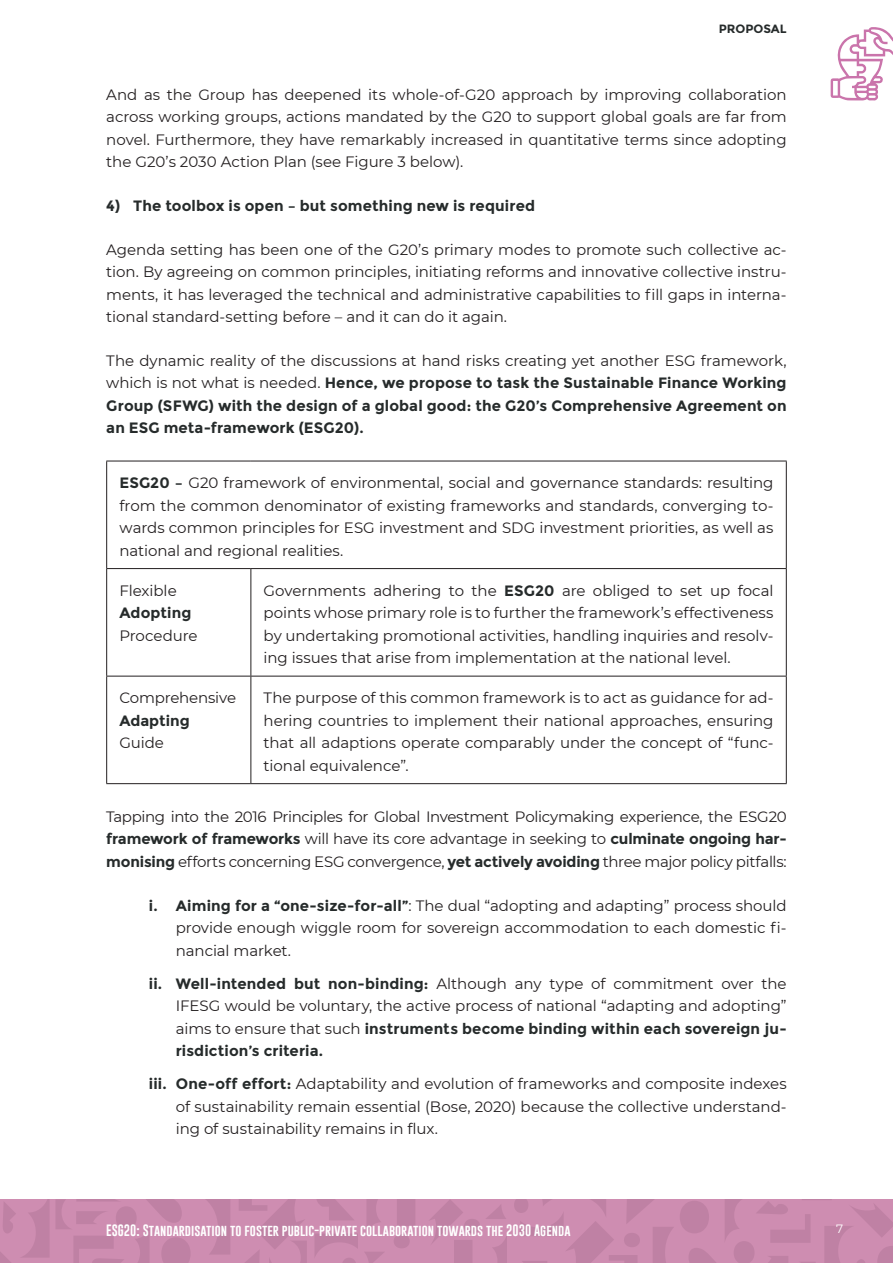
<style>
.page{position:relative;width:893px;height:1263px;background:#fff}
.page>*{position:absolute;margin:0;border:0;box-sizing:border-box;transform-origin:0 0}
.t1{font:15px/22.5px "Montserrat";letter-spacing:-.005em;color:#231f20;text-align:justify}
.t2{font:700 15px/22.5px "Montserrat";letter-spacing:.01em;color:#262b2b;text-align:justify}
.t3{font:12px "Gobold";color:#fff}
.t4{font:700 12px "Montserrat";color:#262b2b}
.t5{font:12px "Montserrat";color:#fff}
.s1{font-weight:400;color:#231f20}
.s2{font-weight:700;color:#262b2b}
</style>
<div class="page">
<hr style="left:106px;top:461px;width:145px;height:1px;background:#231f20">
<hr style="left:106px;top:461px;width:1px;height:107px;background:#231f20">
<hr style="left:251px;top:461px;width:536px;height:1px;background:#231f20">
<hr style="left:786px;top:461px;width:1px;height:107px;background:#231f20">
<hr style="left:106px;top:568px;width:145px;height:1px;background:#231f20">
<hr style="left:106px;top:569px;width:1px;height:107px;background:#231f20">
<hr style="left:251px;top:568px;width:536px;height:1px;background:#231f20">
<hr style="left:250px;top:569px;width:1px;height:107px;background:#231f20">
<hr style="left:786px;top:569px;width:1px;height:107px;background:#231f20">
<hr style="left:106px;top:676px;width:145px;height:1px;background:#231f20">
<hr style="left:106px;top:676px;width:1px;height:107px;background:#231f20">
<hr style="left:251px;top:676px;width:536px;height:1px;background:#231f20">
<hr style="left:250px;top:676px;width:1px;height:107px;background:#231f20">
<hr style="left:786px;top:676px;width:1px;height:107px;background:#231f20">
<hr style="left:106px;top:783px;width:145px;height:1px;background:#231f20">
<hr style="left:251px;top:783px;width:536px;height:1px;background:#231f20">
<div style="left:0;top:1199px;width:893px;height:64px;background:#ce8db1"></div>
<svg style="left:514px;top:1199px;width:379px;height:64px"></svg>
<svg style="left:430px;top:1200px;width:77px;height:63px"></svg>
<svg style="left:0;top:1199px;width:415px;height:64px"></svg>
<svg style="left:831px;top:27px;width:62px;height:74px"></svg>
<p class="t4" style="left:719px;top:21px;width:69px">PROPOSAL</p>
<p class="t1" style="left:106px;top:82px;width:682px">And as the Group has deepened its whole-of-G20 approach by improving collaboration across working groups, actions mandated by the G20 to support global goals are far from novel. Furthermore, they have remarkably increased in quantitative terms since adopting the G20’s 2030 Action Plan (see Figure 3 below).</p>
<p class="t2" style="left:106px;top:194px;width:430px">4) The toolbox is open – but something new is required</p>
<p class="t1" style="left:106px;top:237px;width:682px">Agenda setting has been one of the G20’s primary modes to promote such collective ac&shy;tion. By agreeing on common principles, initiating reforms and innovative collective instru&shy;ments, it has leveraged the technical and administrative capabilities to fill gaps in interna&shy;tional standard-setting before – and it can do it again.</p>
<p class="t2" style="left:106px;top:349px;width:682px"><span class="s1">The dynamic reality of the discussions at hand risks creating yet another ESG framework, which is not what is needed.</span> Hence, we propose to task the Sustainable Finance Working Group (SFWG) with the design of a global good: the G20’s Comprehensive Agreement on an ESG meta-framework (ESG20).</p>
<p class="t1" style="left:119px;top:471px;width:656px"><span class="s2">ESG20 –</span> G20 framework of environmental, social and governance standards: resulting from the common denominator of existing frameworks and standards, converging to&shy;wards common principles for ESG investment and SDG investment priorities, as well as national and regional realities.</p>
<p class="t1" style="left:119px;top:579px;width:59px">Flexible</p>
<p class="t2" style="left:119px;top:602px;width:73px">Adopting</p>
<p class="t1" style="left:119px;top:624px;width:80px">Procedure</p>
<p class="t1" style="left:264px;top:579px;width:511px">Governments adhering to the <span class="s2">ESG20</span> are obliged to set up focal points whose primary role is to further the framework’s effectiveness by undertaking promotional activities, handling inquiries and resolv&shy;ing issues that arise from implementation at the national level.</p>
<p class="t1" style="left:264px;top:686px;width:511px">The purpose of this common framework is to act as guidance for ad&shy;hering countries to implement their national approaches, ensuring that all adaptions operate comparably under the concept of “func&shy;tional equivalence”.</p>
<p class="t1" style="left:106px;top:805px;width:682px">Tapping into the 2016 Principles for Global Investment Policymaking experience, the ESG20 <span class="s2">framework of frameworks</span> will have its core advantage in seeking to <span class="s2">culminate ongoing har&shy;monising</span> efforts concerning ESG convergence, <span class="s2">yet actively avoiding</span> three major policy pitfalls:</p>
<p class="t1" style="left:176px;top:893px;width:612px;text-indent:-27px"><span class="s2">i. Aiming for a “one-size-for-all”</span>: The dual “adopting and adapting” process should provide enough wiggle room for sovereign accommodation to each domestic fi&shy;nancial market.</p>
<p class="t1" style="left:176px;top:971px;width:612px;text-indent:-27px"><span class="s2">ii. Well-intended but non-binding:</span> Although any type of commitment over the IFESG would be voluntary, the active process of national “adapting and adopting” aims to ensure that such <span class="s2">instruments become binding within each sovereign ju&shy;risdiction’s criteria.</span></p>
<p class="t1" style="left:176px;top:1072px;width:612px;text-indent:-27px"><span class="s2">iii. One-off effort:</span> Adaptability and evolution of frameworks and composite indexes of sustainability remain essential (Bose, 2020) because the collective understand&shy;ing of sustainability remains in flux.</p>
<p class="t1" style="left:119px;top:686px;width:118px">Comprehensive</p>
<p class="t2" style="left:119px;top:709px;width:72px">Adapting</p>
<p class="t1" style="left:119px;top:731px;width:46px">Guide</p>
<p class="t3" style="left:106px;top:1223px;width:466px">ESG20: Standardisation to foster public-private collaboration towards the 2030 Agenda</p>
<p class="t5" style="left:836px;top:1221px;width:9px">7</p>
</div>
